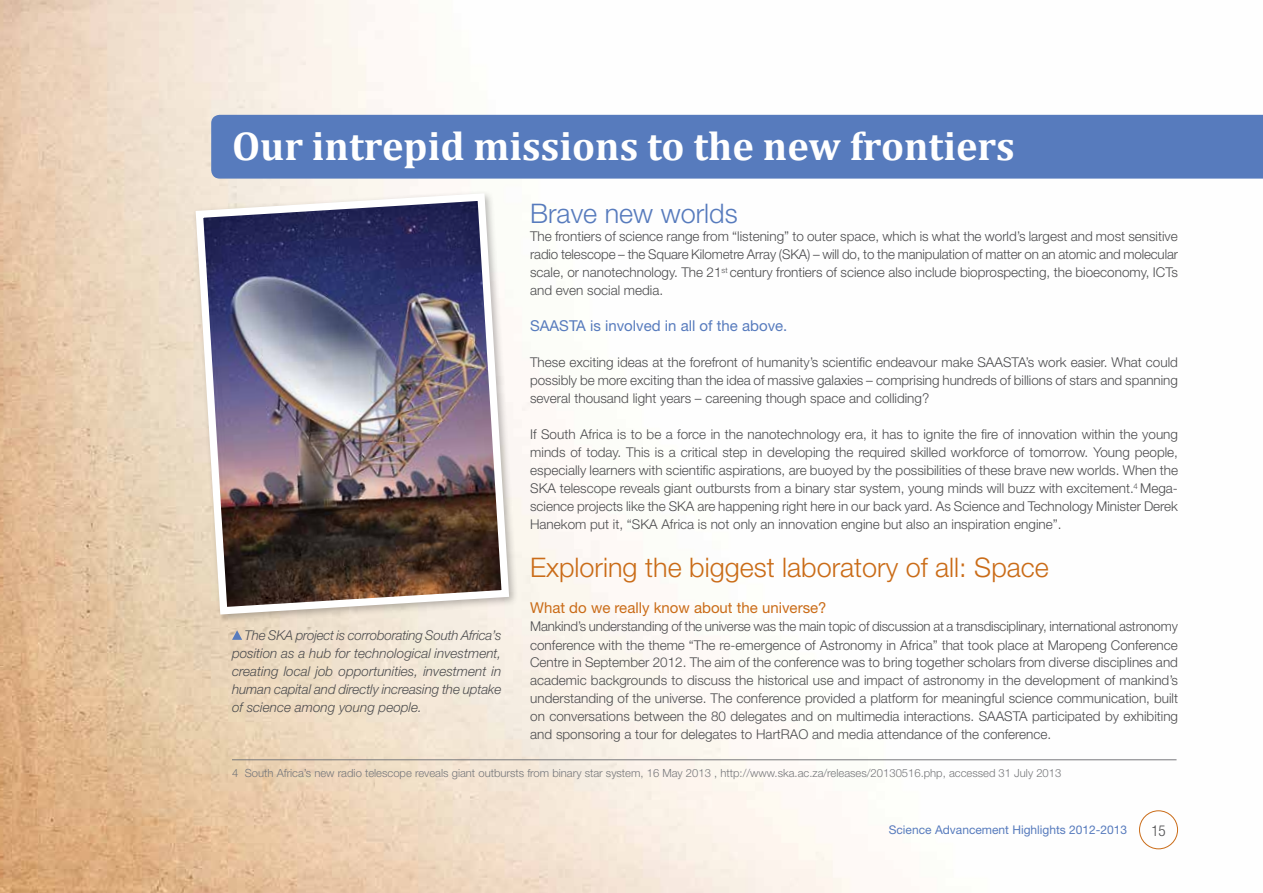
<style>
.page{position:relative;width:1263px;height:893px;background:#fff}
.page>*{position:absolute;margin:0;border:0;box-sizing:border-box;transform-origin:0 0}
.t1{font:700 40.5px "Cambria";color:#fff}
.t2{font:300 27px "Helvetica Neue";color:#ca6c18}
.t3{font:300 27px "Helvetica Neue";color:#577bbd}
.t4{font:15px "Helvetica Neue";color:#ca6c18}
.t5{font:15px "Helvetica Neue";color:#577bbd}
.t6{font:300 condensed 15px "Helvetica Neue";color:#4d4d4f}
.t7{font:300 13.5px/18px "Helvetica Neue";color:#4d4d4f;text-align:justify}
.t8{font:italic 300 13.5px/18px "Helvetica Neue";letter-spacing:-.005em;color:#4d4d4f;text-align:justify}
.t9{font:12px "Helvetica Neue";color:#577bbd}
.t10{font:300 11.25px "Helvetica Neue";color:#77787b}
</style>
<div class="page">
<img style="left:0;top:0;width:1263px;height:893px">
<div style="left:1139px;top:810px;width:39px;height:39px;border:1px solid #ca6c18;border-radius:50%"></div>
<div style="left:211px;top:115px;width:1052px;height:64px;background:#577bbd"></div>
<hr style="left:232px;top:759px;width:944px;height:1px;background:#77787b">
<div style="left:192px;top:189px;width:327px;height:435px;background:#231f20;opacity:.31"></div>
<img style="left:192px;top:189px;width:321px;height:429px">
<svg style="left:232px;top:630px;width:10px;height:10px"></svg>
<h1 class="t1" style="left:232px;top:117px;width:784px">Our intrepid missions to the new frontiers</h1>
<p class="t8" style="left:232px;top:626px;width:271px;text-indent:13px">The SKA project is corroborating South Africa’s position as a hub for technological investment, creating local job opportunities, investment in human capital and directly increasing the uptake of science among young people.</p>
<h2 class="t3" style="left:530px;top:197px;width:209px">Brave new worlds</h2>
<p class="t7" style="left:530px;top:227px;width:649px">The frontiers of science range from “listening” to outer space, which is what the world’s largest and most sensitive radio telescope – the Square Kilometre Array (SKA) – will do, to the manipulation of matter on an atomic and molecular scale, or nanotechnology. The 21<sup>st</sup> century frontiers of science also include bioprospecting, the bioeconomy, ICTs and even social media.</p>
<p class="t5" style="left:530px;top:317px;width:259px">SAASTA is involved in all of the above.</p>
<p class="t7" style="left:530px;top:353px;width:649px">These exciting ideas at the forefront of humanity’s scientific endeavour make SAASTA’s work easier. What could possibly be more exciting than the idea of massive galaxies – comprising hundreds of billions of stars and spanning several thousand light years – careening though space and colliding?</p>
<p class="t7" style="left:530px;top:425px;width:649px">If South Africa is to be a force in the nanotechnology era, it has to ignite the fire of innovation within the young minds of today. This is a critical step in developing the required skilled workforce of tomorrow. Young people, especially learners with scientific aspirations, are buoyed by the possibilities of these brave new worlds. When the SKA telescope reveals giant outbursts from a binary star system, young minds will buzz with excitement.<sup>4</sup> Mega&shy;science projects like the SKA are happening right here in our back yard. As Science and Technology Minister Derek Hanekom put it, “SKA Africa is not only an innovation engine but also an inspiration engine”.</p>
<h2 class="t2" style="left:530px;top:551px;width:520px">Exploring the biggest laboratory of all: Space</h2>
<p class="t4" style="left:530px;top:599px;width:298px">What do we really know about the universe?</p>
<p class="t7" style="left:530px;top:617px;width:649px">Mankind’s understanding of the universe was the main topic of discussion at a transdisciplinary, international astronomy conference with the theme “The re-emergence of Astronomy in Africa” that took place at Maropeng Conference Centre in September 2012. The aim of the conference was to bring together scholars from diverse disciplines and academic backgrounds to discuss the historical use and impact of astronomy in the development of mankind’s understanding of the universe. The conference provided a platform for meaningful science communication, built on conversations between the 80 delegates and on multimedia interactions. SAASTA participated by exhibiting and sponsoring a tour for delegates to HartRAO and media attendance of the conference.</p>
<p class="t10" style="left:232px;top:766px;width:831px">4 South Africa’s new radio telescope reveals giant outbursts from binary star system, 16 May 2013 , http://www.ska.ac.za/releases/20130516.php, accessed 31 July 2013</p>
<p class="t9" style="left:889px;top:822px;width:240px">Science Advancement Highlights 2012-2013</p>
<p class="t6" style="left:1151px;top:822px;width:16px">15</p>
</div>
